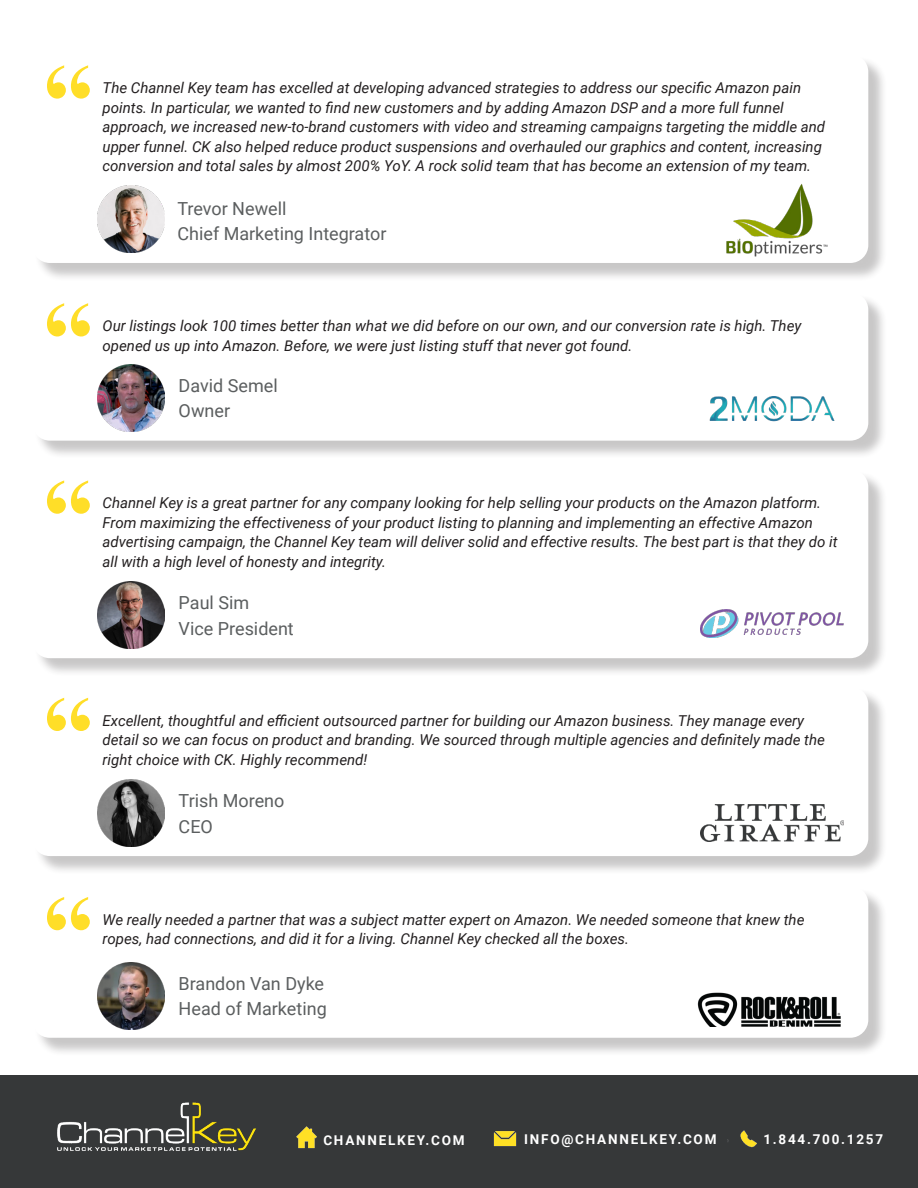
<style>
.page{position:relative;width:918px;height:1188px;background:#fff}
.page>*{position:absolute;margin:0;border:0;box-sizing:border-box;transform-origin:0 0}
.t1{font:700 102px "Times New Roman";color:#ffde28}
.t2{font:18px "Roboto";color:#5b5e5f}
.t3{font:italic 15px/19.5px "Roboto";color:#231f20}
.t4{font:700 13.5px "Roboto";letter-spacing:.13em;color:#fff}
</style>
<div class="page">
<div style="left:34px;top:294px;width:853px;height:165px;background:#231f20;opacity:.25"></div>
<div style="left:32px;top:292px;width:836px;height:149px;background:#fff;border-radius:18px"></div>
<img style="left:709px;top:396px;width:126px;height:26px">
<img style="left:97px;top:364px;width:67px;height:67px">
<div style="left:34px;top:471px;width:853px;height:206px;background:#231f20;opacity:.25"></div>
<div style="left:32px;top:469px;width:836px;height:189px;background:#fff;border-radius:18px"></div>
<img style="left:701px;top:610px;width:142px;height:27px">
<img style="left:97px;top:582px;width:67px;height:67px">
<div style="left:34px;top:689px;width:853px;height:186px;background:#231f20;opacity:.25"></div>
<div style="left:32px;top:686px;width:836px;height:170px;background:#fff;border-radius:18px"></div>
<img style="left:701px;top:804px;width:142px;height:38px">
<img style="left:97px;top:780px;width:67px;height:67px">
<div style="left:34px;top:888px;width:853px;height:168px;background:#231f20;opacity:.25"></div>
<div style="left:32px;top:886px;width:836px;height:152px;background:#fff;border-radius:18px"></div>
<img style="left:698px;top:992px;width:142px;height:35px">
<img style="left:97px;top:963px;width:67px;height:66px">
<div style="left:34px;top:56px;width:853px;height:226px;background:#231f20;opacity:.25"></div>
<div style="left:32px;top:54px;width:836px;height:209px;background:#fff;border-radius:18px"></div>
<img style="left:97px;top:186px;width:67px;height:67px">
<img style="left:726px;top:184px;width:102px;height:73px">
<div style="left:0;top:1076px;width:918px;height:112px;background:#363839"></div>
<img style="left:57px;top:1102px;width:195px;height:49px">
<img style="left:252px;top:1126px;width:65px;height:23px">
<img style="left:493px;top:1131px;width:24px;height:16px">
<img style="left:727px;top:1130px;width:30px;height:18px">
<p class="t1" style="left:43px;top:27px;width:52px">“</p>
<p class="t3" style="left:103px;top:78px;width:724px">The Channel Key team has excelled at developing advanced strategies to address our specific Amazon pain points. In particular, we wanted to find new customers and by adding Amazon DSP and a more full funnel approach, we increased new-to-brand customers with video and streaming campaigns targeting the middle and upper funnel. CK also helped reduce product suspensions and overhauled our graphics and content, increasing conversion and total sales by almost 200% YoY. A rock solid team that has become an extension of my team.</p>
<p class="t2" style="left:177px;top:196px;width:111px">Trevor Newell</p>
<p class="t2" style="left:177px;top:221px;width:210px">Chief Marketing Integrator</p>
<p class="t1" style="left:43px;top:265px;width:52px">“</p>
<p class="t3" style="left:103px;top:316px;width:700px">Our listings look 100 times better than what we did before on our own, and our conversion rate is high. They opened us up into Amazon. Before, we were just listing stuff that never got found.</p>
<p class="t2" style="left:179px;top:373px;width:101px">David Semel</p>
<p class="t2" style="left:179px;top:398px;width:53px">Owner</p>
<p class="t1" style="left:43px;top:442px;width:52px">“</p>
<p class="t3" style="left:103px;top:493px;width:736px">Channel Key is a great partner for any company looking for help selling your products on the Amazon platform.<br>From maximizing the effectiveness of your product listing to planning and implementing an effective Amazon advertising campaign, the Channel Key team will deliver solid and effective results. The best part is that they do it all with a high level of honesty and integrity.</p>
<p class="t2" style="left:179px;top:590px;width:72px">Paul Sim</p>
<p class="t2" style="left:179px;top:616px;width:117px">Vice President</p>
<p class="t1" style="left:43px;top:659px;width:52px">“</p>
<p class="t3" style="left:103px;top:710px;width:724px">Excellent, thoughtful and efficient outsourced partner for building our Amazon business. They manage every detail so we can focus on product and branding. We sourced through multiple agencies and definitely made the right choice with CK. Highly recommend!</p>
<p class="t2" style="left:179px;top:788px;width:107px">Trish Moreno</p>
<p class="t2" style="left:179px;top:814px;width:36px">CEO</p>
<p class="t1" style="left:43px;top:858px;width:52px">“</p>
<p class="t3" style="left:103px;top:909px;width:703px">We really needed a partner that was a subject matter expert on Amazon. We needed someone that knew the ropes, had connections, and did it for a living. Channel Key checked all the boxes.</p>
<p class="t2" style="left:179px;top:971px;width:147px">Brandon Van Dyke</p>
<p class="t2" style="left:179px;top:996px;width:150px">Head of Marketing</p>
<p class="t4" style="left:323px;top:1130px;width:143px">CHANNELKEY.COM</p>
<p class="t4" style="left:524px;top:1130px;width:194px">INFO@CHANNELKEY.COM</p>
<p class="t4" style="left:763px;top:1130px;width:121px">1.844.700.1257</p>
</div>
